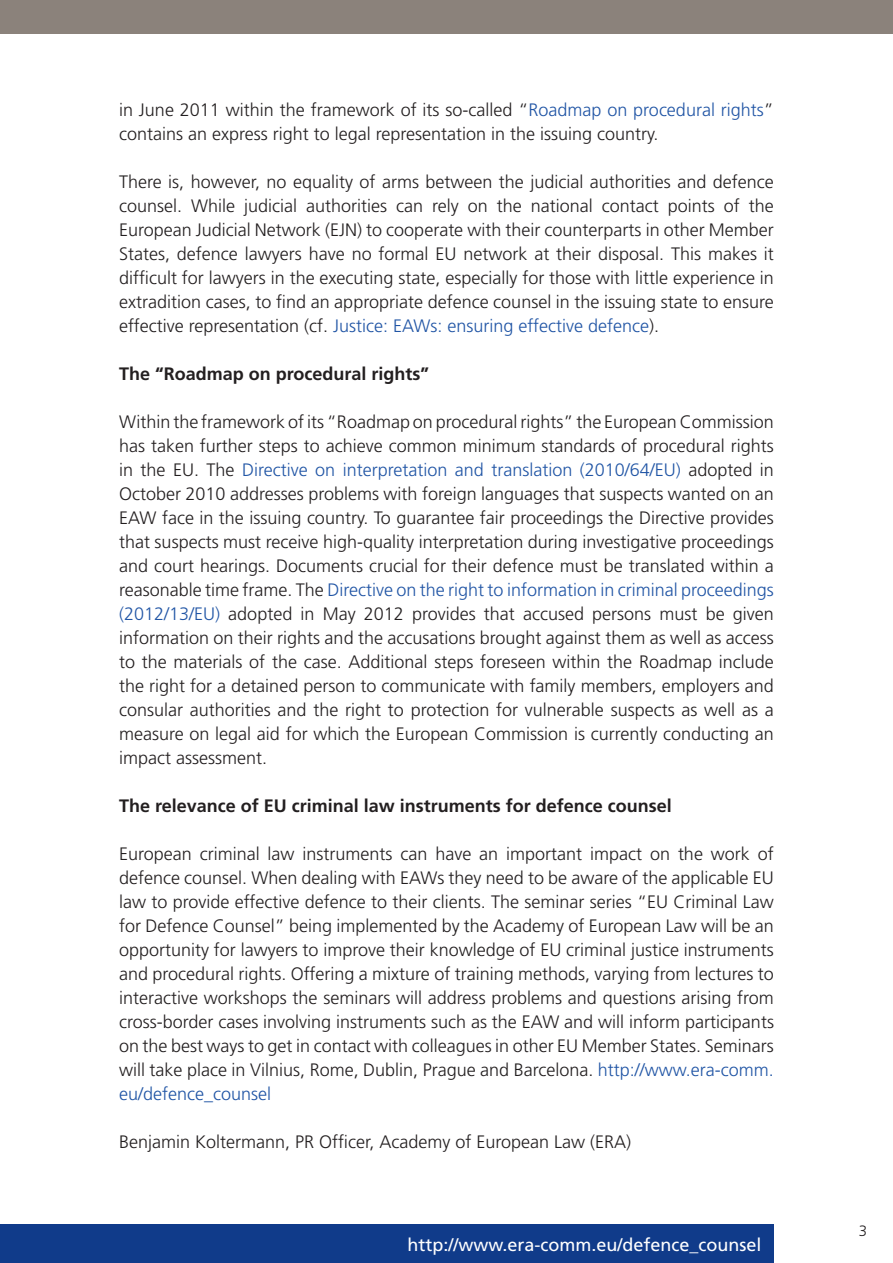
<style>
.page{position:relative;width:893px;height:1263px;background:#fff}
.page>*{position:absolute;margin:0;border:0;box-sizing:border-box;transform-origin:0 0}
.t1{font:300 18px/24px "Frutiger LT";color:#231f20;text-align:justify}
.t2{font:700 18px "Frutiger LT";color:#231f20}
.t3{font:18px "Frutiger LT";color:#fff}
.t4{font:300 15px "Frutiger LT";color:#231f20}
.s1{color:#2155a5}
</style>
<div class="page">
<div style="left:0;top:0;width:893px;height:34px;background:#8b827b"></div>
<div style="left:0;top:1225px;width:774px;height:38px;background:#103b8a"></div>
<p class="t1" style="left:119px;top:98px;width:656px">in June 2011 within the framework of its so-called “<span class="s1">Roadmap on procedural rights</span>” contains an express right to legal representation in the issuing country.</p>
<p class="t1" style="left:119px;top:170px;width:656px">There is, however, no equality of arms between the judicial authorities and defence counsel. While judicial authorities can rely on the national contact points of the European Judicial Network (EJN) to cooperate with their counterparts in other Member States, defence lawyers have no formal EU network at their disposal. This makes it difficult for lawyers in the executing state, especially for those with little experience in extradition cases, to find an appropriate defence counsel in the issuing state to ensure effective representation (cf. <span class="s1">Justice: EAWs: ensuring effective defence</span>).</p>
<p class="t2" style="left:119px;top:363px;width:312px">The “Roadmap on procedural rights”</p>
<p class="t1" style="left:119px;top:410px;width:656px">Within the framework of its “Roadmap on procedural rights” the European Commission has taken further steps to achieve common minimum standards of procedural rights in the EU. The <span class="s1">Directive on interpretation and translation (2010/64/EU)</span> adopted in October 2010 addresses problems with foreign languages that suspects wanted on an EAW face in the issuing country. To guarantee fair proceedings the Directive provides that suspects must receive high-quality interpretation during investigative proceedings and court hearings. Documents crucial for their defence must be translated within a reasonable time frame. The <span class="s1">Directive on the right to information in criminal proceedings (2012/13/EU)</span> adopted in May 2012 provides that accused persons must be given information on their rights and the accusations brought against them as well as access to the materials of the case. Additional steps foreseen within the Roadmap include the right for a detained person to communicate with family members, employers and consular authorities and the right to protection for vulnerable suspects as well as a measure on legal aid for which the European Commission is currently conducting an impact assessment.</p>
<p class="t2" style="left:119px;top:795px;width:554px">The relevance of EU criminal law instruments for defence counsel</p>
<p class="t1" style="left:119px;top:842px;width:656px">European criminal law instruments can have an important impact on the work of defence counsel. When dealing with EAWs they need to be aware of the applicable EU law to provide effective defence to their clients. The seminar series “EU Criminal Law for Defence Counsel” being implemented by the Academy of European Law will be an opportunity for lawyers to improve their knowledge of EU criminal justice instruments and procedural rights. Offering a mixture of training methods, varying from lectures to interactive workshops the seminars will address problems and questions arising from cross-border cases involving instruments such as the EAW and will inform participants on the best ways to get in contact with colleagues in other EU Member States. Seminars will take place in Vilnius, Rome, Dublin, Prague and Barcelona. <span class="s1">http://www.era-comm. eu/defence_counsel</span></p>
<p class="t1" style="left:119px;top:1130px;width:514px">Benjamin Koltermann, PR Officer, Academy of European Law (ERA)</p>
<p class="t3" style="left:407px;top:1234px;width:356px">http://www.era-comm.eu/defence_counsel</p>
<p class="t4" style="left:859px;top:1222px;width:10px">3</p>
</div>
